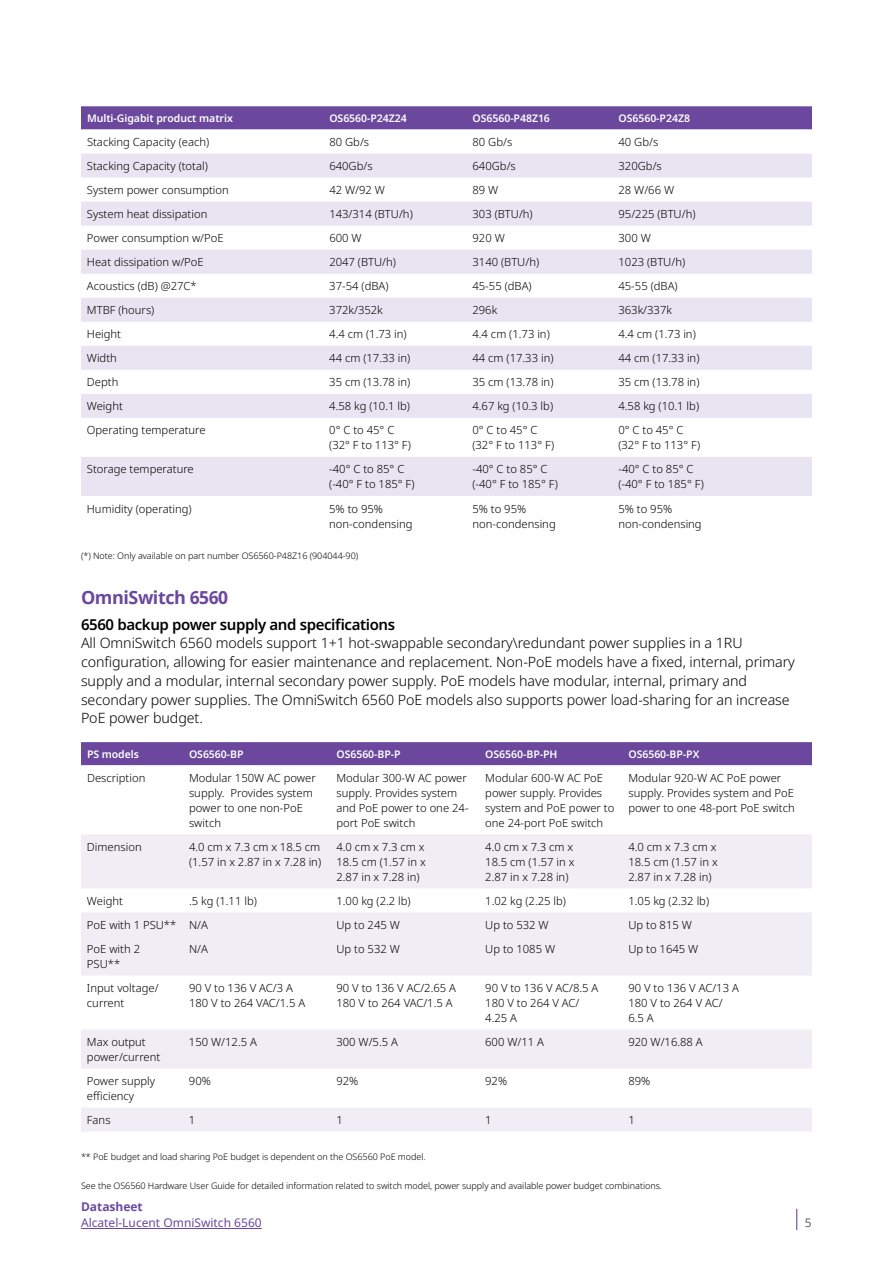
<style>
.page{position:relative;width:893px;height:1263px;background:#fff}
.page>*{position:absolute;margin:0;border:0;box-sizing:border-box;transform-origin:0 0}
.t1{font:700 18px "Noto Sans";letter-spacing:-.025em;color:#6b489d}
.t2{font:600 15px "Noto Sans";letter-spacing:-.025em;color:#000}
.t3{font:300 14.25px/18.8px "Noto Sans";letter-spacing:-.005em;color:#000}
.t4{font:12px "Noto Sans";color:#6b489d}
.t5{font:700 12px "Noto Sans";color:#6b489d}
.t6{font:12px "Noto Sans";color:#5f636a}
.t7{font:300 11.25px/15px "Noto Sans";color:#000}
.t8{font:600 10.5px "Noto Sans";letter-spacing:-.005em;color:#fff}
.t9{font:300 9px "Noto Sans";letter-spacing:-.005em;color:#000}
</style>
<div class="page">
<svg style="left:796px;top:1209px;width:1px;height:21px"></svg>
<hr style="left:81px;top:1228px;width:181px;height:1px;background:#6b489d">
<svg style="left:81px;top:106px;width:731px;height:24px;background:#714fa1"></svg>
<svg style="left:81px;top:154px;width:731px;height:342px;fill:#e8e4f2"></svg>
<div style="left:81px;top:742px;width:731px;height:23px;background:#6b489d"></div>
<svg style="left:81px;top:834px;width:731px;height:298px;fill:#f0edf5"></svg>
<p class="t8" style="left:87px;top:111px;width:147px">Multi-Gigabit product matrix</p>
<p class="t8" style="left:329px;top:111px;width:79px">OS6560-P24Z24</p>
<p class="t8" style="left:473px;top:111px;width:79px">OS6560-P48Z16</p>
<p class="t8" style="left:618px;top:111px;width:73px">OS6560-P24Z8</p>
<p class="t7" style="left:87px;top:135px;width:124px">Stacking Capacity (each)</p>
<p class="t7" style="left:329px;top:135px;width:41px">80 Gb/s</p>
<p class="t7" style="left:473px;top:135px;width:41px">80 Gb/s</p>
<p class="t7" style="left:618px;top:135px;width:41px">40 Gb/s</p>
<p class="t7" style="left:87px;top:159px;width:122px">Stacking Capacity (total)</p>
<p class="t7" style="left:329px;top:159px;width:45px">640Gb/s</p>
<p class="t7" style="left:472px;top:159px;width:45px">640Gb/s</p>
<p class="t7" style="left:618px;top:159px;width:45px">320Gb/s</p>
<p class="t7" style="left:87px;top:183px;width:143px">System power consumption</p>
<p class="t7" style="left:329px;top:183px;width:57px">42 W/92 W</p>
<p class="t7" style="left:472px;top:183px;width:27px">89 W</p>
<p class="t7" style="left:618px;top:183px;width:57px">28 W/66 W</p>
<p class="t7" style="left:87px;top:207px;width:122px">System heat dissipation</p>
<p class="t7" style="left:329px;top:207px;width:85px">143/314 (BTU/h)</p>
<p class="t7" style="left:472px;top:207px;width:62px">303 (BTU/h)</p>
<p class="t7" style="left:618px;top:207px;width:79px">95/225 (BTU/h)</p>
<p class="t7" style="left:87px;top:231px;width:138px">Power consumption w/PoE</p>
<p class="t7" style="left:329px;top:231px;width:34px">600 W</p>
<p class="t7" style="left:472px;top:231px;width:34px">920 W</p>
<p class="t7" style="left:618px;top:231px;width:34px">300 W</p>
<p class="t7" style="left:87px;top:255px;width:118px">Heat dissipation w/PoE</p>
<p class="t7" style="left:329px;top:255px;width:68px">2047 (BTU/h)</p>
<p class="t7" style="left:472px;top:255px;width:68px">3140 (BTU/h)</p>
<p class="t7" style="left:618px;top:255px;width:68px">1023 (BTU/h)</p>
<p class="t7" style="left:87px;top:279px;width:111px">Acoustics (dB) @27C*</p>
<p class="t7" style="left:329px;top:279px;width:61px">37-54 (dBA)</p>
<p class="t7" style="left:472px;top:279px;width:61px">45-55 (dBA)</p>
<p class="t7" style="left:618px;top:279px;width:61px">45-55 (dBA)</p>
<p class="t7" style="left:87px;top:303px;width:69px">MTBF (hours)</p>
<p class="t7" style="left:329px;top:303px;width:55px">372k/352k</p>
<p class="t7" style="left:472px;top:303px;width:26px">296k</p>
<p class="t7" style="left:618px;top:303px;width:55px">363k/337k</p>
<p class="t7" style="left:87px;top:327px;width:36px">Height</p>
<p class="t7" style="left:329px;top:327px;width:79px">4.4 cm (1.73 in)</p>
<p class="t7" style="left:472px;top:327px;width:79px">4.4 cm (1.73 in)</p>
<p class="t7" style="left:618px;top:327px;width:79px">4.4 cm (1.73 in)</p>
<p class="t7" style="left:87px;top:351px;width:32px">Width</p>
<p class="t7" style="left:329px;top:351px;width:83px">44 cm (17.33 in)</p>
<p class="t7" style="left:472px;top:351px;width:83px">44 cm (17.33 in)</p>
<p class="t7" style="left:618px;top:351px;width:83px">44 cm (17.33 in)</p>
<p class="t7" style="left:87px;top:375px;width:33px">Depth</p>
<p class="t7" style="left:329px;top:375px;width:83px">35 cm (13.78 in)</p>
<p class="t7" style="left:472px;top:375px;width:83px">35 cm (13.78 in)</p>
<p class="t7" style="left:618px;top:375px;width:83px">35 cm (13.78 in)</p>
<p class="t7" style="left:87px;top:399px;width:37px">Weight</p>
<p class="t7" style="left:329px;top:399px;width:82px">4.58 kg (10.1 lb)</p>
<p class="t7" style="left:472px;top:399px;width:82px">4.67 kg (10.3 lb)</p>
<p class="t7" style="left:618px;top:399px;width:82px">4.58 kg (10.1 lb)</p>
<p class="t7" style="left:87px;top:423px;width:120px">Operating temperature</p>
<p class="t7" style="left:329px;top:423px;width:83px">0° C to 45° C (32° F to 113° F)</p>
<p class="t7" style="left:472px;top:423px;width:83px">0° C to 45° C (32° F to 113° F)</p>
<p class="t7" style="left:618px;top:423px;width:83px">0° C to 45° C (32° F to 113° F)</p>
<p class="t7" style="left:87px;top:462px;width:108px">Storage temperature</p>
<p class="t7" style="left:329px;top:462px;width:87px">-40° C to 85° C (-40° F to 185° F)</p>
<p class="t7" style="left:472px;top:462px;width:87px">-40° C to 85° C (-40° F to 185° F)</p>
<p class="t7" style="left:618px;top:462px;width:87px">-40° C to 85° C (-40° F to 185° F)</p>
<p class="t7" style="left:87px;top:501px;width:106px">Humidity (operating)</p>
<p class="t7" style="left:329px;top:501px;width:85px">5% to 95% non-condensing</p>
<p class="t7" style="left:472px;top:501px;width:85px">5% to 95% non-condensing</p>
<p class="t7" style="left:618px;top:501px;width:85px">5% to 95% non-condensing</p>
<p class="t9" style="left:81px;top:549px;width:279px">(*) Note: Only available on part number OS6560-P48Z16 (904044-90)</p>
<h1 class="t1" style="left:81px;top:584px;width:149px">OmniSwitch 6560</h1>
<h2 class="t2" style="left:81px;top:614px;width:316px">6560 backup power supply and specifications</h2>
<p class="t3" style="left:81px;top:634px;width:715px">All OmniSwitch 6560 models support 1+1 hot-swappable secondary\redundant power supplies in a 1RU configuration, allowing for easier maintenance and replacement. Non-PoE models have a fixed, internal, primary supply and a modular, internal secondary power supply. PoE models have modular, internal, primary and secondary power supplies. The OmniSwitch 6560 PoE models also supports power load-sharing for an increase PoE power budget.</p>
<p class="t8" style="left:87px;top:747px;width:53px">PS models</p>
<p class="t8" style="left:189px;top:747px;width:56px">OS6560-BP</p>
<p class="t8" style="left:336px;top:747px;width:66px">OS6560-BP-P</p>
<p class="t8" style="left:485px;top:747px;width:74px">OS6560-BP-PH</p>
<p class="t8" style="left:628px;top:747px;width:72px">OS6560-BP-PX</p>
<p class="t7" style="left:87px;top:770px;width:60px">Description</p>
<p class="t7" style="left:189px;top:770px;width:128px">Modular 150W AC power supply. Provides system power to one non-PoE switch</p>
<p class="t7" style="left:336px;top:770px;width:134px">Modular 300-W AC power supply. Provides system and PoE power to one 24- port PoE switch</p>
<p class="t7" style="left:485px;top:770px;width:131px">Modular 600-W AC PoE power supply. Provides system and PoE power to one 24-port PoE switch</p>
<p class="t7" style="left:628px;top:770px;width:168px">Modular 920-W AC PoE power supply. Provides system and PoE power to one 48-port PoE switch</p>
<p class="t7" style="left:87px;top:839px;width:56px">Dimension</p>
<p class="t7" style="left:189px;top:839px;width:134px">4.0 cm x 7.3 cm x 18.5 cm (1.57 in x 2.87 in x 7.28 in)</p>
<p class="t7" style="left:336px;top:839px;width:91px;text-align:justify">4.0 cm x 7.3 cm x 18.5 cm (1.57 in x 2.87 in x 7.28 in)</p>
<p class="t7" style="left:485px;top:839px;width:91px;text-align:justify">4.0 cm x 7.3 cm x 18.5 cm (1.57 in x 2.87 in x 7.28 in)</p>
<p class="t7" style="left:628px;top:839px;width:91px;text-align:justify">4.0 cm x 7.3 cm x 18.5 cm (1.57 in x 2.87 in x 7.28 in)</p>
<p class="t7" style="left:87px;top:893px;width:37px">Weight</p>
<p class="t7" style="left:189px;top:893px;width:69px">.5 kg (1.11 lb)</p>
<p class="t7" style="left:336px;top:893px;width:76px">1.00 kg (2.2 lb)</p>
<p class="t7" style="left:485px;top:893px;width:82px">1.02 kg (2.25 lb)</p>
<p class="t7" style="left:628px;top:893px;width:82px">1.05 kg (2.32 lb)</p>
<p class="t7" style="left:87px;top:918px;width:122px">PoE with 1 PSU** N/A</p>
<p class="t7" style="left:336px;top:918px;width:65px">Up to 245 W</p>
<p class="t7" style="left:485px;top:918px;width:65px">Up to 532 W</p>
<p class="t7" style="left:628px;top:918px;width:65px">Up to 815 W</p>
<p class="t7" style="left:87px;top:942px;width:55px">PoE with 2<br>PSU**</p>
<p class="t7" style="left:189px;top:942px;width:20px">N/A</p>
<p class="t7" style="left:336px;top:942px;width:65px">Up to 532 W</p>
<p class="t7" style="left:485px;top:942px;width:71px">Up to 1085 W</p>
<p class="t7" style="left:628px;top:942px;width:71px">Up to 1645 W</p>
<p class="t7" style="left:87px;top:981px;width:73px">Input voltage/ current</p>
<p class="t7" style="left:189px;top:981px;width:118px">90 V to 136 V AC/3 A<br>180 V to 264 VAC/1.5 A</p>
<p class="t7" style="left:336px;top:981px;width:121px">90 V to 136 V AC/2.65 A<br>180 V to 264 VAC/1.5 A</p>
<p class="t7" style="left:485px;top:981px;width:115px">90 V to 136 V AC/8.5 A<br>180 V to 264 V AC/<br>4.25 A</p>
<p class="t7" style="left:628px;top:981px;width:112px">90 V to 136 V AC/13 A<br>180 V to 264 V AC/<br>6.5 A</p>
<p class="t7" style="left:87px;top:1035px;width:75px">Max output power/current</p>
<p class="t7" style="left:189px;top:1035px;width:70px">150 W/12.5 A</p>
<p class="t7" style="left:336px;top:1035px;width:63px">300 W/5.5 A</p>
<p class="t7" style="left:485px;top:1035px;width:60px">600 W/11 A</p>
<p class="t7" style="left:628px;top:1035px;width:76px">920 W/16.88 A</p>
<p class="t7" style="left:87px;top:1074px;width:70px">Power supply efficiency</p>
<p class="t7" style="left:189px;top:1074px;width:23px">90%</p>
<p class="t7" style="left:336px;top:1074px;width:23px">92%</p>
<p class="t7" style="left:485px;top:1074px;width:23px">92%</p>
<p class="t7" style="left:628px;top:1074px;width:23px">89%</p>
<p class="t7" style="left:87px;top:1113px;width:25px">Fans</p>
<p class="t7" style="left:189px;top:1113px;width:8px">1</p>
<p class="t7" style="left:336px;top:1113px;width:8px">1</p>
<p class="t7" style="left:485px;top:1113px;width:8px">1</p>
<p class="t7" style="left:628px;top:1113px;width:8px">1</p>
<p class="t9" style="left:81px;top:1150px;width:346px">** PoE budget and load sharing PoE budget is dependent on the OS6560 PoE model.</p>
<p class="t9" style="left:81px;top:1180px;width:583px">See the OS6560 Hardware User Guide for detailed information related to switch model, power supply and available power budget combinations.</p>
<p class="t5" style="left:81px;top:1198px;width:63px">Datasheet</p>
<p class="t4" style="left:81px;top:1214px;width:182px">Alcatel-Lucent OmniSwitch 6560</p>
<p class="t6" style="left:805px;top:1214px;width:8px">5</p>
</div>
